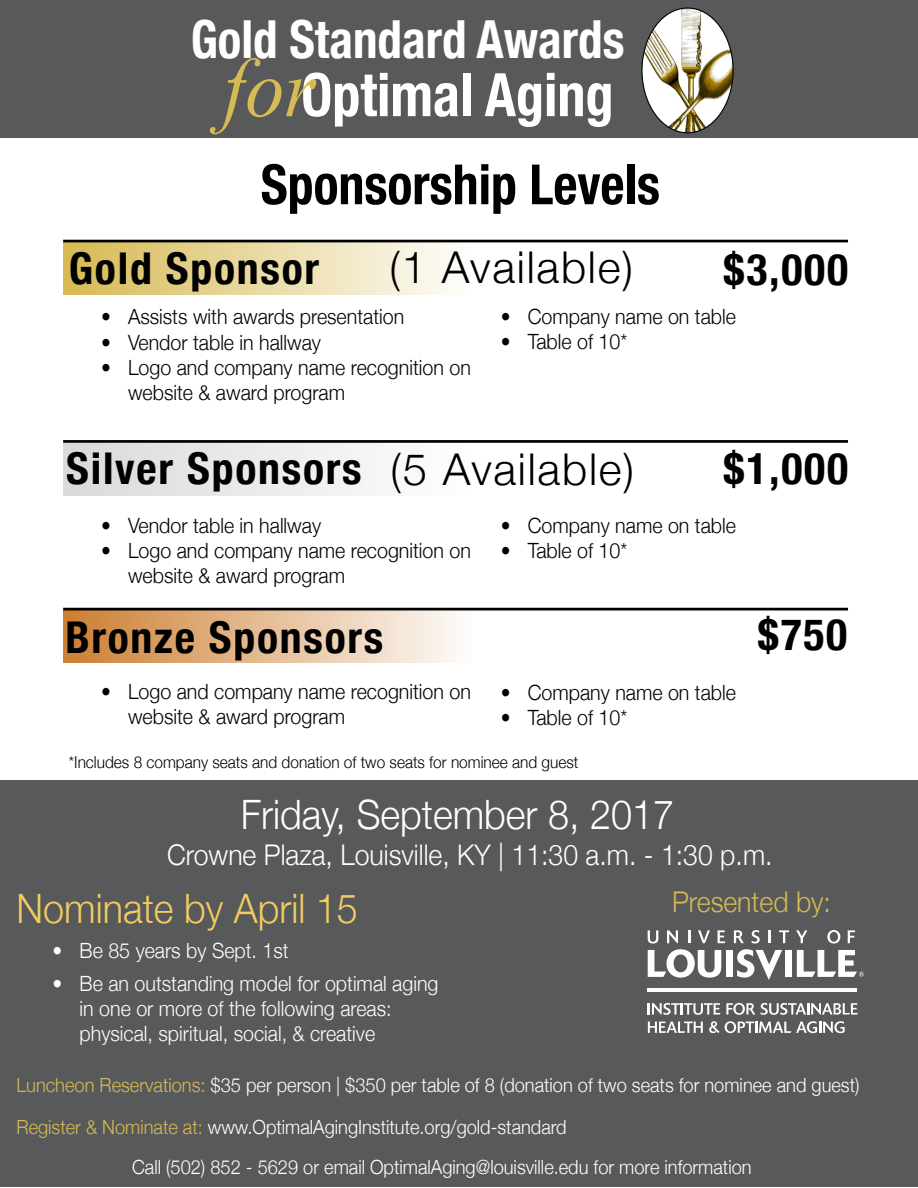
<style>
.page{position:relative;width:918px;height:1188px;background:#fff}
.page>*{position:absolute;margin:0;border:0;box-sizing:border-box;transform-origin:0 0}
.t1{font:700 condensed 60px "Helvetica Neue";color:#fff;scale:.93 1}
.t2{font:700 condensed 55.5px "Helvetica Neue";color:#000;scale:.93 1}
.t3{font:700 condensed 52.5px "Helvetica Neue";color:#fff;scale:.93 1}
.t4{font:700 condensed 43.8px "Helvetica Neue";letter-spacing:.04em;color:#000}
.t5{font:300 43.8px "Helvetica Neue";letter-spacing:.04em;color:#000}
.t6{font:300 40.5px "Helvetica Neue";color:#fff;scale:.93 1}
.t7{font:300 40.5px "Helvetica Neue";color:#f2cc61;scale:.93 1}
.t8{font:300 28.5px "Helvetica Neue";color:#fff;scale:.93 1}
.t9{font:300 28.5px "Helvetica Neue";color:#d7ba53;scale:.93 1}
.t10{font:300 21px/25px "Helvetica Neue";color:#000;scale:.93 1}
.t11{font:300 21px/25px "Helvetica Neue";color:#fff;scale:.93 1}
.t12{font:300 19.5px "Helvetica Neue";color:#fff;scale:.93 1}
.t13{font:300 16.5px "Helvetica Neue";color:#000;scale:.93 1}
.s1{font-family:"Times New Roman";font-weight:400;font-style:italic;font-stretch:normal;font-size:84px;color:#d7ba53}
.s2{color:#d7ba53}
</style>
<div class="page">
<div style="left:63px;top:610px;width:409px;height:53px;background:linear-gradient(to right,#cc7e31,#fefdfc)"></div>
<div style="left:63px;top:242px;width:409px;height:53px;background:linear-gradient(to right,#d6b952,#fefefd)"></div>
<div style="left:63px;top:443px;width:406px;height:52px;background:linear-gradient(to right,#d9d9d9,#fefefe)"></div>
<div style="left:0;top:781px;width:918px;height:406px;background:#58595b"></div>
<div style="left:726px;top:950px;width:6px;height:27px;background:#fff"></div>
<div style="left:785px;top:950px;width:7px;height:27px;background:#fff"></div>
<svg style="left:648px;top:930px;width:78px;height:48px"></svg>
<svg style="left:734px;top:930px;width:55px;height:50px"></svg>
<svg style="left:796px;top:930px;width:11px;height:13px"></svg>
<svg style="left:827px;top:930px;width:13px;height:14px"></svg>
<svg style="left:848px;top:930px;width:7px;height:13px"></svg>
<svg style="left:797px;top:950px;width:67px;height:27px"></svg>
<hr style="left:648px;top:988px;width:209px;height:3px;background:#fff">
<svg style="left:648px;top:1003px;width:107px;height:12px"></svg>
<svg style="left:761px;top:1003px;width:97px;height:12px"></svg>
<svg style="left:648px;top:1022px;width:55px;height:11px"></svg>
<svg style="left:709px;top:1021px;width:10px;height:12px"></svg>
<svg style="left:725px;top:1021px;width:120px;height:12px"></svg>
<div style="left:0;top:0;width:918px;height:137px;background:#58595b"></div>
<img style="left:643px;top:9px;width:90px;height:124px">
<hr style="left:63px;top:440px;width:785px;height:3px;background:#000">
<hr style="left:63px;top:240px;width:785px;height:2px;background:#000">
<hr style="left:63px;top:608px;width:785px;height:2px;background:#000">
<h3 class="t3" style="left:191px;top:-4px;width:468px">Gold Standard Awards</h3>
<h1 class="t1" style="left:223px;top:45px;width:421px"><span class="s1">for</span>Optimal Aging</h1>
<h2 class="t2" style="left:261px;top:138px;width:431px">Sponsorship Levels</h2>
<h3 class="t4" style="left:69px;top:232px;width:252px">Gold Sponsor</h3>
<h3 class="t5" style="left:389px;top:232px;width:245px">(1 Available)</h3>
<h3 class="t4" style="left:724px;top:233px;width:126px">$3,000</h3>
<p class="t10" style="left:101px;top:303px;width:328px">• Assists with awards presentation</p>
<p class="t10" style="left:101px;top:328px;width:238px">• Vendor table in hallway</p>
<p class="t10" style="left:128px;top:353px;width:370px;text-indent:-27px">• Logo and company name recognition on website &amp; award program</p>
<p class="t10" style="left:501px;top:303px;width:255px">• Company name on table</p>
<p class="t10" style="left:501px;top:328px;width:138px">• Table of 10*</p>
<h3 class="t4" style="left:66px;top:432px;width:297px">Silver Sponsors</h3>
<h3 class="t5" style="left:390px;top:434px;width:245px">(5 Available)</h3>
<h3 class="t4" style="left:724px;top:432px;width:126px">$1,000</h3>
<p class="t10" style="left:101px;top:511px;width:238px">• Vendor table in hallway</p>
<p class="t10" style="left:128px;top:536px;width:370px;text-indent:-27px">• Logo and company name recognition on website &amp; award program</p>
<h3 class="t4" style="left:65px;top:601px;width:320px">Bronze Sponsors</h3>
<p class="t10" style="left:501px;top:511px;width:255px">• Company name on table</p>
<p class="t10" style="left:501px;top:536px;width:138px">• Table of 10*</p>
<p class="t10" style="left:128px;top:678px;width:370px;text-indent:-27px">• Logo and company name recognition on website &amp; award program</p>
<p class="t10" style="left:501px;top:678px;width:255px">• Company name on table</p>
<p class="t10" style="left:501px;top:703px;width:138px">• Table of 10*</p>
<p class="t13" style="left:69px;top:748px;width:549px">*Includes 8 company seats and donation of two seats for nominee and guest</p>
<h3 class="t6" style="left:241px;top:782px;width:468px">Friday, September 8, 2017</h3>
<h3 class="t4" style="left:758px;top:598px;width:91px">$750</h3>
<h3 class="t8" style="left:167px;top:832px;width:653px">Crowne Plaza, Louisville, KY | 11:30 a.m. - 1:30 p.m.</h3>
<h3 class="t7" style="left:17px;top:876px;width:369px">Nominate by April 15</h3>
<p class="t11" style="left:53px;top:936px;width:255px">• Be 85 years by Sept. 1st</p>
<p class="t11" style="left:80px;top:970px;width:387px;text-indent:-27px">• Be an outstanding model for optimal aging in one or more of the following areas: physical, spiritual, social, &amp; creative</p>
<h3 class="t9" style="left:672px;top:879px;width:172px">Presented by:</h3>
<p class="t12" style="left:17px;top:1070px;width:908px"><span class="s2">Luncheon Reservations:</span> $35 per person | $350 per table of 8 (donation of two seats for nominee and guest)</p>
<p class="t12" style="left:17px;top:1111px;width:593px"><span class="s2">Register &amp; Nominate at:</span> www.OptimalAgingInstitute.org/gold-standard</p>
<p class="t12" style="left:132px;top:1151px;width:668px">Call (502) 852 - 5629 or email OptimalAging@louisville.edu for more information</p>
</div>
